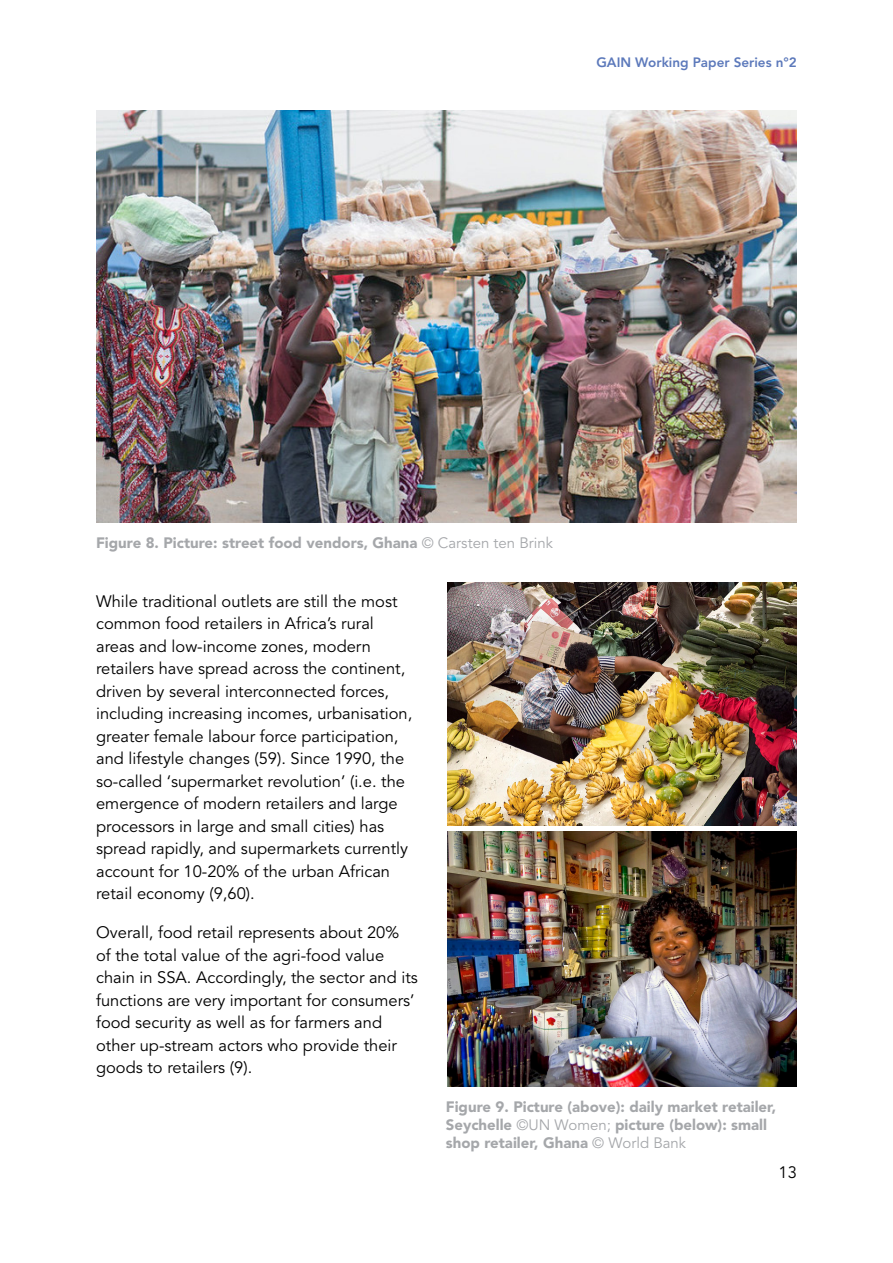
<style>
.page{position:relative;width:893px;height:1263px;background:#fff}
.page>*{position:absolute;margin:0;border:0;box-sizing:border-box;transform-origin:0 0}
.t1{font:16.5px/22.5px "Avenir LT Std";color:#000}
.t2{font:900 15px/18px "Avenir LT Std";color:#a5a7aa}
.t3{font:800 13.5px "Avenir LT Std";color:#5c79bb}
.s1{font-weight:400}
</style>
<div class="page">
<img style="left:96px;top:111px;width:701px;height:411px">
<img style="left:448px;top:582px;width:349px;height:243px">
<img style="left:448px;top:831px;width:349px;height:255px">
<p class="t3" style="left:596px;top:54px;width:202px">GAIN Working Paper Series n°2</p>
<p class="t2" style="left:96px;top:534px;width:458px">Figure 8. Picture: street food vendors, Ghana <span class="s1">© Carsten ten Brink</span></p>
<p class="t1" style="left:96px;top:590px;width:318px">While traditional outlets are still the most common food retailers in Africa’s rural areas and low-income zones, modern retailers have spread across the continent, driven by several interconnected forces, including increasing incomes, urbanisation, greater female labour force participation, and lifestyle changes (59). Since 1990, the so-called ‘supermarket revolution’ (i.e. the emergence of modern retailers and large processors in large and small cities) has spread rapidly, and supermarkets currently account for 10-20% of the urban African retail economy (9,60).</p>
<p class="t1" style="left:96px;top:922px;width:323px">Overall, food retail represents about 20% of the total value of the agri-food value chain in SSA. Accordingly, the sector and its functions are very important for consumers’ food security as well as for farmers and other up-stream actors who provide their goods to retailers (9).</p>
<p class="t2" style="left:446px;top:1098px;width:332px">Figure 9. Picture (above): daily market retailer,<br>Seychelle <span class="s1">©UN Women;</span> picture (below): small shop retailer, Ghana <span class="s1">© World Bank</span></p>
<p class="t1" style="left:778px;top:1161px;width:20px">13</p>
</div>
